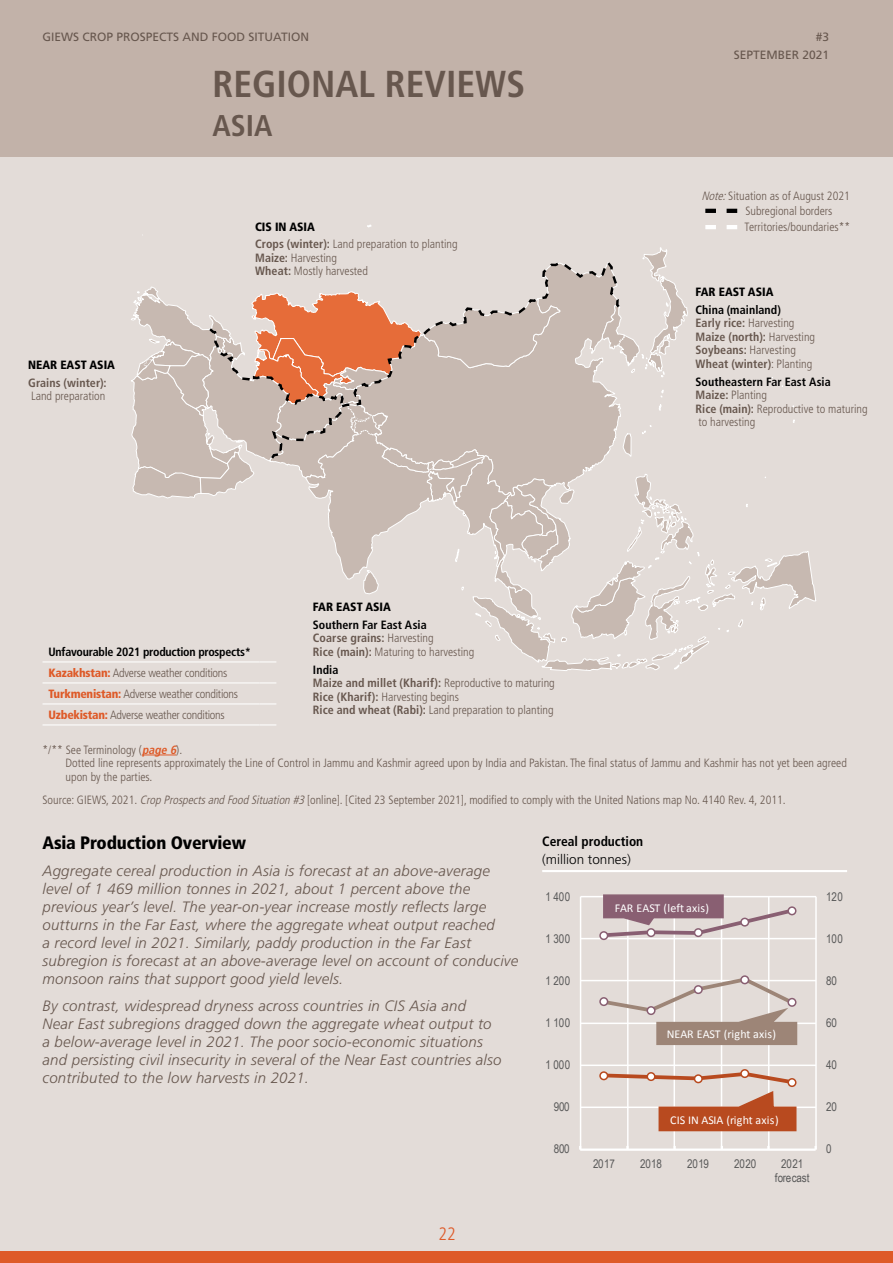
<style>
.page{position:relative;width:893px;height:1263px;background:#e3dcd8}
.page>*{position:absolute;margin:0;border:0;box-sizing:border-box;transform-origin:0 0}
.t1{font:700 condensed 37.5px "Frutiger LT Std";color:#67574e}
.t2{font:700 condensed 30px "Frutiger LT Std";color:#67574e}
.t3{font:900 condensed 18px "Frutiger LT Std";letter-spacing:-.01em;color:#000}
.t4{font:300 condensed 18px "Frutiger LT Std";color:#de5a28}
.t5{font:italic 300 15px/18px "Frutiger LT Std";letter-spacing:.015em;color:#67574e}
.t6{font:700 condensed 13.5px "Frutiger LT Std";color:#000}
.t7{font:300 13.5px "Frutiger LT Std";color:#000}
.t8{font:300 condensed 12px/13.5px "Frutiger LT Std";color:#67574e}
.t9{font:300 condensed 12px/21px "Frutiger LT Std";letter-spacing:-.02em;color:#67574e}
.t10{font:700 condensed 12px/13.5px "Frutiger LT Std";letter-spacing:.005em;color:#67574e}
.t11{font:12px/13.8px "Arial Narrow";letter-spacing:-.02em;color:#595959;text-align:center}
.t12{font:12px "Calibri";letter-spacing:.005em;color:#fff}
.t13{font:12px/18.6px "Frutiger LT Std";color:#67574e;text-align:right}
.t14{font:900 condensed 12px "Frutiger LT Std";color:#000}
.s1{font-weight:900;color:#000}
.s2{font-weight:700}
.s3{font-weight:700;color:#000}
.s4{font-weight:900;color:#de5a28}
.s5{font-style:italic}
.s6{color:#000}
.s7{font-weight:300}
.s8{font-weight:700;font-style:italic;color:#de5a28}
</style>
<div class="page">
<div style="left:0;top:0;width:893px;height:157px;background:#c2b2a9"></div>
<div style="left:0;top:1251px;width:893px;height:12px;background:#de5a28"></div>
<hr style="left:542px;top:870px;width:305px;height:2px;background:#fff">
<svg style="left:705px;top:209px;width:32px;height:4px"></svg>
<svg style="left:705px;top:225px;width:32px;height:4px"></svg>
<hr style="left:581px;top:1106px;width:235px;height:2px;background:#fff">
<hr style="left:581px;top:1064px;width:235px;height:2px;background:#fff">
<hr style="left:581px;top:1022px;width:235px;height:2px;background:#fff">
<hr style="left:581px;top:980px;width:235px;height:1px;background:#fff">
<hr style="left:581px;top:938px;width:235px;height:1px;background:#fff">
<hr style="left:581px;top:896px;width:235px;height:1px;background:#fff">
<hr style="left:580px;top:897px;width:1px;height:252px;background:#fff">
<hr style="left:627px;top:897px;width:2px;height:252px;background:#fff">
<hr style="left:673px;top:897px;width:2px;height:252px;background:#fff">
<hr style="left:721px;top:897px;width:1px;height:252px;background:#fff">
<hr style="left:768px;top:897px;width:1px;height:252px;background:#fff">
<hr style="left:815px;top:897px;width:2px;height:252px;background:#fff">
<hr style="left:580px;top:1148px;width:236px;height:3px;background:#fff">
<div style="left:599px;top:931px;width:9px;height:9px;border:1px solid #895f72;border-radius:50%"></div>
<div style="left:599px;top:997px;width:9px;height:9px;border:1px solid #895f72;border-radius:50%"></div>
<div style="left:599px;top:1071px;width:9px;height:9px;border:1px solid #b84a1f;border-radius:50%"></div>
<div style="left:740px;top:1069px;width:9px;height:9px;border:1px solid #b84a1f;border-radius:50%"></div>
<svg style="left:600px;top:1070px;width:197px;height:62px"></svg>
<svg style="left:600px;top:894px;width:197px;height:45px"></svg>
<svg style="left:600px;top:975px;width:197px;height:70px"></svg>
<hr style="left:142px;top:755px;width:34px;height:1px;background:#de5a28">
<hr style="left:43px;top:661px;width:216px;height:1px;background:#fff">
<svg style="left:124px;top:247px;width:692px;height:424px"></svg>
<hr style="left:43px;top:682px;width:216px;height:1px;background:#fff">
<svg style="left:259px;top:682px;width:17px;height:1px"></svg>
<hr style="left:43px;top:703px;width:216px;height:1px;background:#fff">
<svg style="left:259px;top:703px;width:17px;height:1px"></svg>
<hr style="left:43px;top:724px;width:216px;height:1px;background:#fff">
<svg style="left:259px;top:724px;width:17px;height:1px"></svg>
<p class="t13" style="left:43px;top:27px;width:268px">GIEWS CROP PROSPECTS AND FOOD SITUATION</p>
<p class="t13" style="left:734px;top:27px;width:97px">#3<br>SEPTEMBER 2021</p>
<h1 class="t1" style="left:213px;top:62px;width:314px">REGIONAL REVIEWS</h1>
<h2 class="t2" style="left:213px;top:108px;width:61px">ASIA</h2>
<p class="t14" style="left:28px;top:357px;width:88px">NEAR EAST ASIA</p>
<p class="t10" style="left:28px;top:376px;width:80px">Grains (winter):</p>
<p class="t8" style="left:31px;top:389px;width:76px">Land preparation</p>
<p class="t8" style="left:255px;top:218px;width:204px;line-height:17.7px"><span class="s1">CIS IN ASIA<br></span><span class="s2">Crops (winter):</span> Land preparation to planting</p>
<p class="t8" style="left:255px;top:251px;width:114px"><span class="s2">Maize:</span> Harvesting<br><span class="s2">Wheat:</span> Mostly harvested</p>
<p class="t9" style="left:49px;top:641px;width:204px"><span class="s3">Unfavourable 2021 production prospects* </span><span class="s4">Kazakhstan:</span> Adverse weather conditions <span class="s4">Turkmenistan:</span> Adverse weather conditions <span class="s4">Uzbekistan:</span> Adverse weather conditions</p>
<p class="t14" style="left:313px;top:600px;width:80px">FAR EAST ASIA</p>
<p class="t8" style="left:313px;top:618px;width:163px"><span class="s3">Southern Far East Asia<br></span><span class="s2">Coarse grains:</span> Harvesting<br><span class="s2">Rice (main):</span> Maturing to harvesting</p>
<p class="t8" style="left:313px;top:663px;width:243px"><span class="s3">India<br></span><span class="s2">Maize and millet (Kharif):</span> Reproductive to maturing <span class="s2">Rice (Kharif):</span> Harvesting begins<br><span class="s2">Rice and wheat (Rabi):</span> Land preparation to planting</p>
<p class="t8" style="left:745px;top:188px;width:107px;line-height:15.5px;text-indent:-43px"><span class="s5">Note:</span>Situation as of August 2021<br>Subregional borders<br>Territories/boundaries**</p>
<p class="t14" style="left:695px;top:285px;width:80px">FAR EAST ASIA</p>
<p class="t10" style="left:695px;top:303px;width:121px"><span class="s6">China (mainland)<br></span>Early rice: <span class="s7">Harvesting<br></span>Maize (north): <span class="s7">Harvesting<br></span>Soybeans: <span class="s7">Harvesting<br></span>Wheat (winter)<span class="s7">: Planting</span></p>
<p class="t8" style="left:695px;top:375px;width:174px"><span class="s3">Southeastern Far East Asia<br></span><span class="s2">Maize:</span> Planting<br><span class="s2">Rice (main):</span> Reproductive to maturing to harvesting</p>
<p class="t8" style="left:66px;top:743px;width:783px;text-indent:-23px">*/** See Terminology (<span class="s8">page 6</span>).<br>Dotted line represents approximately the Line of Control in Jammu and Kashmir agreed upon by India and Pakistan. The final status of Jammu and Kashmir has not yet been agreed upon by the parties.</p>
<p class="t8" style="left:43px;top:793px;width:745px">Source: GIEWS, 2021. <span class="s5">Crop Prospectsand Food Situation #3</span> [online]. [Cited 23 September 2021], modified to comply with the United Nations map No. 4140 Rev. 4, 2011.</p>
<h3 class="t3" style="left:43px;top:832px;width:205px">Asia Production Overview</h3>
<p class="t5" style="left:43px;top:862px;width:477px">Aggregate cereal production in Asia is forecast at an above-average level of 1 469 million tonnes in 2021, about 1 percent above the previous year’s level. The year-on-year increase mostly reflects large outturns in the Far East, where the aggregate wheat output reached<br>a record level in 2021. Similarly, paddy production in the Far East subregion is forecast at an above-average level on account of conducive monsoon rains that support good yield levels.</p>
<p class="t5" style="left:43px;top:996px;width:460px">By contrast, widespread dryness across countries in CIS Asia and<br>Near East subregions dragged down the aggregate wheat output to a below‑average level in 2021. The poor socio-economic situations and persisting civil insecurity in several of the Near East countries also contributed to the low harvests in 2021.</p>
<p class="t6" style="left:542px;top:833px;width:103px">Cereal production</p>
<p class="t7" style="left:542px;top:851px;width:90px">(million tonnes)</p>
<p class="t11" style="left:545px;top:889px;width:26px">1 400</p>
<p class="t11" style="left:545px;top:931px;width:26px">1 300</p>
<p class="t11" style="left:545px;top:973px;width:26px">1 200</p>
<p class="t11" style="left:545px;top:1015px;width:26px">1 100</p>
<p class="t11" style="left:545px;top:1058px;width:26px">1 000</p>
<p class="t11" style="left:554px;top:1100px;width:17px">900</p>
<p class="t11" style="left:554px;top:1142px;width:17px">800</p>
<p class="t12" style="left:615px;top:900px;width:96px">FAR EAST (left axis)</p>
<p class="t12" style="left:667px;top:1027px;width:111px">NEAR EAST (right axis)</p>
<p class="t12" style="left:670px;top:1113px;width:110px">CIS IN ASIA (right axis)</p>
<p class="t11" style="left:593px;top:1156px;width:23px">2017</p>
<p class="t11" style="left:640px;top:1156px;width:23px">2018</p>
<p class="t11" style="left:687px;top:1156px;width:23px">2019</p>
<p class="t11" style="left:734px;top:1156px;width:23px">2020</p>
<p class="t11" style="left:775px;top:1156px;width:36px">2021 forecast</p>
<p class="t11" style="left:826px;top:889px;width:18px">120</p>
<p class="t11" style="left:826px;top:931px;width:18px">100</p>
<p class="t11" style="left:826px;top:973px;width:12px">80</p>
<p class="t11" style="left:826px;top:1015px;width:12px">60</p>
<p class="t11" style="left:826px;top:1058px;width:12px">40</p>
<p class="t11" style="left:826px;top:1100px;width:12px">20</p>
<p class="t11" style="left:826px;top:1142px;width:7px">0</p>
<h3 class="t4" style="left:439px;top:1223px;width:19px">22</h3>
</div>
